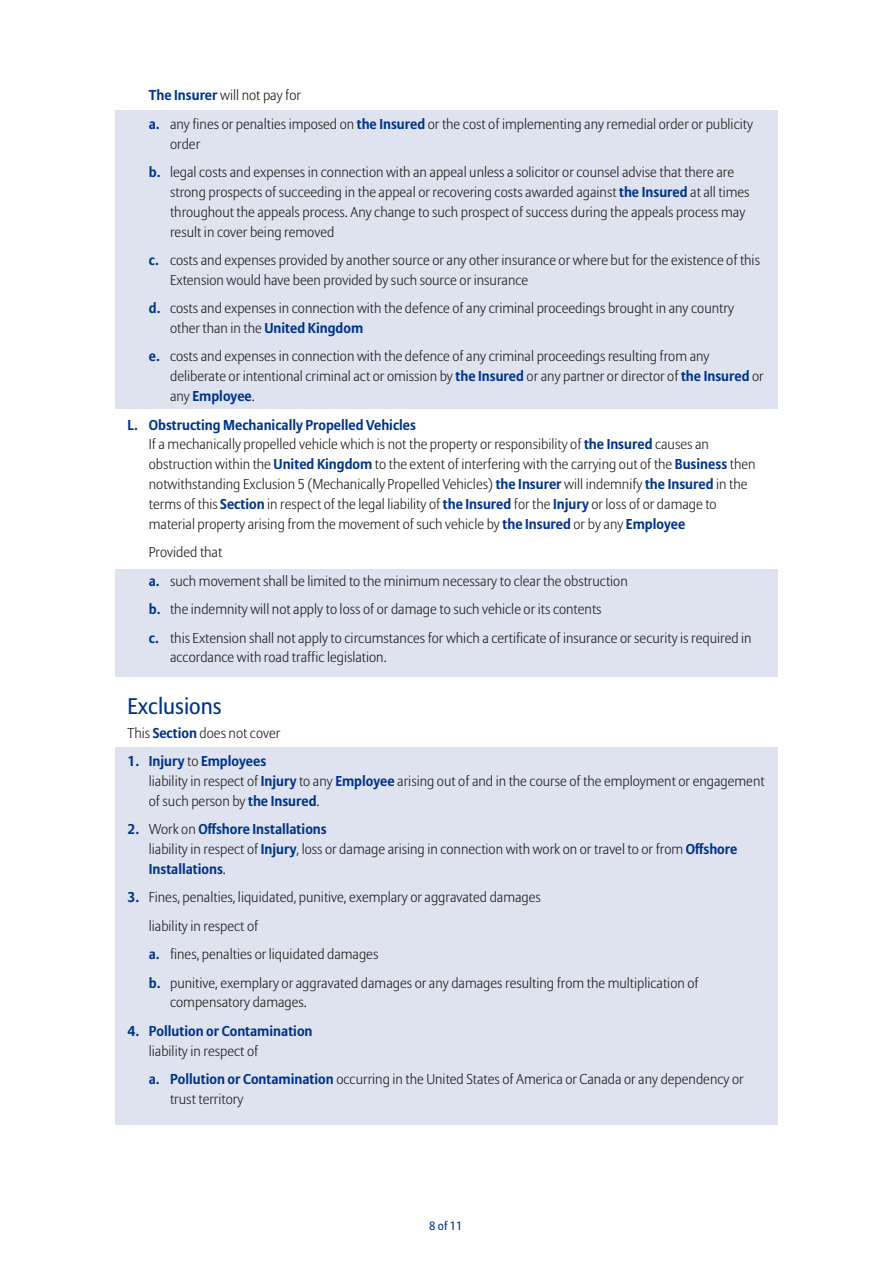
<style>
.page{position:relative;width:893px;height:1263px;background:#fff}
.page>*{position:absolute;margin:0;border:0;box-sizing:border-box;transform-origin:0 0}
.t1{font:22.5px "Allianz Sans";color:#00348a}
.t2{font:300 14.25px/28.3px "Allianz Sans";color:#231f20}
.t3{font:700 14.25px "Allianz Sans";color:#00348a}
.t4{font:12px "Allianz Sans";letter-spacing:.1em;color:#00348a}
.s1{font-weight:700;color:#00348a}
</style>
<div class="page">
<div style="left:115px;top:748px;width:662px;height:377px;background:#dfe3f0"></div>
<div style="left:115px;top:110px;width:662px;height:299px;background:#dfe3f0"></div>
<div style="left:115px;top:569px;width:662px;height:108px;background:#dfe3f0"></div>
<p class="t2" style="left:149px;top:82px;width:606px"><span class="s1">The Insurer</span> will not pay for<br><span class="s1">a.</span> any fines or penalties imposed on <span class="s1">the Insured</span> or the cost of implementing any remedial order or publicity</p>
<p class="t2" style="left:149px;top:131px;width:587px;text-indent:21px">order<br><span class="s1">b.</span> legal costs and expenses in connection with an appeal unless a solicitor or counsel advise that there are</p>
<p class="t2" style="left:170px;top:183px;width:581px;line-height:20px">strong prospects of succeeding in the appeal or recovering costs awarded against <span class="s1">the Insured</span> at all times throughout the appeals process. Any change to such prospect of success during the appeals process may result in cover being removed</p>
<p class="t2" style="left:170px;top:251px;width:591px;line-height:19.8px;text-indent:-21px"><span class="s1">c.</span> costs and expenses provided by another source or any other insurance or where but for the existence of this<br>Extension would have been provided by such source or insurance</p>
<p class="t2" style="left:170px;top:299px;width:565px;line-height:19.8px;text-indent:-21px"><span class="s1">d.</span> costs and expenses in connection with the defence of any criminal proceedings brought in any country other than in the <span class="s1">United Kingdom</span></p>
<p class="t2" style="left:170px;top:348px;width:595px;line-height:19.8px;text-indent:-21px"><span class="s1">e.</span> costs and expenses in connection with the defence of any criminal proceedings resulting from any deliberate or intentional criminal act or omission by <span class="s1">the Insured</span> or any partner or director of <span class="s1">the Insured</span> or any <span class="s1">Employee</span>.</p>
<p class="t2" style="left:149px;top:416px;width:608px;line-height:20px;text-indent:-21px"><span class="s1">L. Obstructing Mechanically Propelled Vehicles<br></span>If a mechanically propelled vehicle which is not the property or responsibility of <span class="s1">the Insured</span> causes an obstruction within the <span class="s1">United Kingdom</span> to the extent of interfering with the carrying out of the <span class="s1">Business</span> then notwithstanding Exclusion 5 (Mechanically Propelled Vehicles) <span class="s1">the Insurer</span> will indemnify <span class="s1">the Insured</span> in the terms of this <span class="s1">Section</span> in respect of the legal liability of <span class="s1">the Insured</span> for the <span class="s1">Injury</span> or loss of or damage to material property arising from the movement of such vehicle by <span class="s1">the Insured</span> or by any <span class="s1">Employee</span></p>
<p class="t2" style="left:149px;top:539px;width:604px">Provided that<br><span class="s1">a.</span> such movement shall be limited to the minimum necessary to clear the obstruction<br><span class="s1">b.</span> the indemnity will not apply to loss of or damage to such vehicle or its contents<br><span class="s1">c.</span> this Extension shall not apply to circumstances for which a certificate of insurance or security is required in</p>
<p class="t2" style="left:170px;top:644px;width:218px">accordance with road traffic legislation.</p>
<h1 class="t1" style="left:128px;top:697px;width:96px">Exclusions</h1>
<p class="t2" style="left:128px;top:720px;width:154px">This <span class="s1">Section</span> does not cover</p>
<p class="t2" style="left:149px;top:752px;width:617px;line-height:20px;text-indent:-21px"><span class="s1">1. Injury</span> to <span class="s1">Employees<br></span>liability in respect of <span class="s1">Injury</span> to any <span class="s1">Employee</span> arising out of and in the course of the employment or engagement of such person by <span class="s1">the Insured</span>.</p>
<p class="t2" style="left:149px;top:821px;width:590px;line-height:19.8px;text-indent:-21px"><span class="s1">2.</span> Work on <span class="s1">Offshore Installations<br></span>liability in respect of <span class="s1">Injury</span>, loss or damage arising in connection with work on or travel to or from <span class="s1">Offshore<br>Installations</span>.</p>
<p class="t2" style="left:149px;top:884px;width:551px;text-indent:-21px"><span class="s1">3.</span> Fines, penalties, liquidated, punitive, exemplary or aggravated damages<br>liability in respect of<br><span class="s1">a.</span> fines, penalties or liquidated damages<br><span class="s1">b.</span> punitive, exemplary or aggravated damages or any damages resulting from the multiplication of</p>
<p class="t2" style="left:170px;top:989px;width:138px">compensatory damages.</p>
<p class="t3" style="left:128px;top:1025px;width:186px">4. Pollution or Contamination</p>
<p class="t2" style="left:149px;top:1038px;width:596px">liability in respect of<br><span class="s1">a. Pollution or Contamination</span> occurring in the United States of America or Canada or any dependency or</p>
<p class="t2" style="left:170px;top:1086px;width:75px">trust territory</p>
<p class="t4" style="left:429px;top:1220px;width:35px">8of11</p>
</div>
